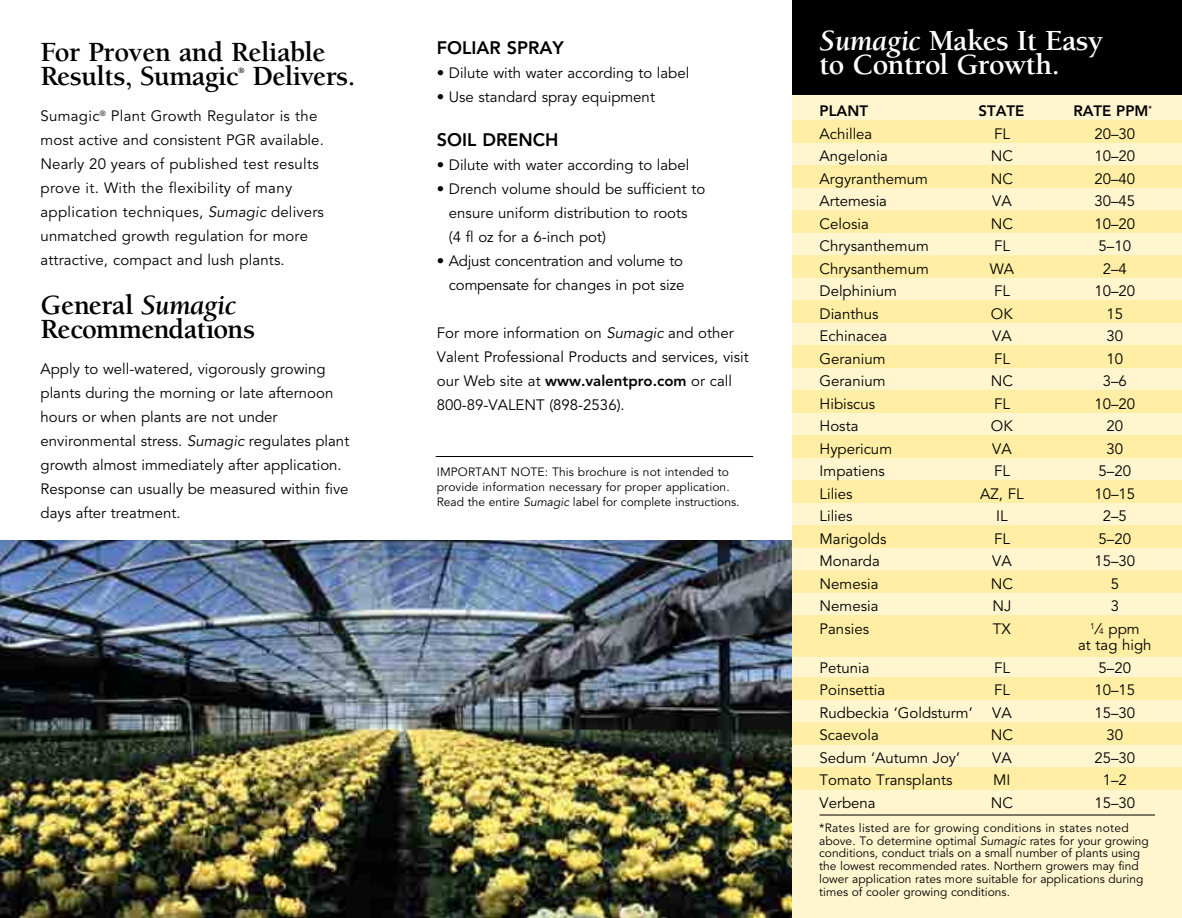
<style>
.page{position:relative;width:1182px;height:918px;background:#fff}
.page>*{position:absolute;margin:0;border:0;box-sizing:border-box;transform-origin:0 0}
.t1{font:700 30px/24px "Berkeley Std";letter-spacing:-.015em;color:#fff}
.t2{font:700 28.5px/24px "Berkeley Std";letter-spacing:-.02em;color:#000}
.t3{font:800 18px "Avenir LT Std";color:#000}
.t4{font:15px/24px "Avenir LT Std";color:#000}
.t5{font:800 15px "Avenir LT Std";color:#000}
.t6{font:12px/12.8px "Avenir LT Std";color:#000}
.t7{font:700 8.25px "Berkeley Std";color:#000}
.s1{font-style:italic}
.s2{font-weight:800}
.s3{font-size:8.25px}
</style>
<div class="page">
<img style="left:0;top:540px;width:792px;height:378px">
<div style="left:792px;top:92px;width:389px;height:826px;background:#fff6cf"></div>
<div style="left:792px;top:120px;width:389px;height:22px;background:#ffeea3"></div>
<div style="left:792px;top:165px;width:389px;height:23px;background:#ffeea3"></div>
<div style="left:792px;top:210px;width:389px;height:23px;background:#ffeea3"></div>
<div style="left:792px;top:255px;width:389px;height:23px;background:#ffeea3"></div>
<div style="left:792px;top:300px;width:389px;height:23px;background:#ffeea3"></div>
<div style="left:792px;top:345px;width:389px;height:23px;background:#ffeea3"></div>
<div style="left:792px;top:390px;width:389px;height:23px;background:#ffeea3"></div>
<div style="left:792px;top:435px;width:389px;height:23px;background:#ffeea3"></div>
<div style="left:792px;top:480px;width:389px;height:23px;background:#ffeea3"></div>
<div style="left:792px;top:525px;width:389px;height:23px;background:#ffeea3"></div>
<div style="left:792px;top:570px;width:389px;height:23px;background:#ffeea3"></div>
<div style="left:792px;top:615px;width:389px;height:42px;background:#ffeea3"></div>
<div style="left:792px;top:677px;width:389px;height:22px;background:#ffeea3"></div>
<div style="left:792px;top:722px;width:389px;height:22px;background:#ffeea3"></div>
<div style="left:792px;top:767px;width:389px;height:22px;background:#ffeea3"></div>
<div style="left:792px;top:0;width:389px;height:94px;background:#000"></div>
<hr style="left:819px;top:815px;width:335px;height:1px;background:#000">
<hr style="left:435px;top:456px;width:318px;height:1px;background:#000">
<h2 class="t2" style="left:40px;top:40px;width:286px">For Proven and Reliable<br>Results, Sumagic</h2>
<p class="t7" style="left:238px;top:66px;width:8px">®</p>
<h2 class="t2" style="left:252px;top:64px;width:104px">Delivers.</h2>
<p class="t4" style="left:40px;top:104px;width:285px">Sumagic<sup>®</sup> Plant Growth Regulator is the most active and consistent PGR available.<br>Nearly 20 years of published test results prove it. With the flexibility of many application techniques, <span class="s1">Sumagic</span> delivers unmatched growth regulation for more attractive, compact and lush plants.</p>
<h2 class="t2" style="left:40px;top:294px;width:216px">General <span class="s1">Sumagic<br></span>Recommendatıons</h2>
<p class="t4" style="left:40px;top:357px;width:310px">Apply to well-watered, vigorously growing plants during the morning or late afternoon hours or when plants are not under environmental stress. <span class="s1">Sumagic</span> regulates plant growth almost immediately after application.<br>Response can usually be measured within five days after treatment.</p>
<p class="t3" style="left:437px;top:37px;width:128px">FOLIAR SPRAY</p>
<p class="t4" style="left:437px;top:61px;width:254px">• Dilute with water according to label</p>
<p class="t4" style="left:437px;top:85px;width:220px">• Use standard spray equipment</p>
<p class="t3" style="left:437px;top:129px;width:123px">SOIL DRENCH</p>
<p class="t4" style="left:437px;top:153px;width:254px">• Dilute with water according to label</p>
<p class="t4" style="left:449px;top:177px;width:258px;text-indent:-12px">• Drench volume should be sufficient to ensure uniform distribution to roots<br>(4 fl oz for a 6-inch pot)</p>
<p class="t4" style="left:437px;top:249px;width:249px;text-align:right">• Adjust concentration and volume to compensate for changes in pot size</p>
<p class="t4" style="left:437px;top:321px;width:313px">For more information on <span class="s1">Sumagic</span> and other Valent Professional Products and services, visit our Web site at <span class="s2">www.valentpro.com</span> or call 800-89-VALENT (898-2536).</p>
<p class="t6" style="left:437px;top:464px;width:304px;line-height:15px">IMPORTANT NOTE: This brochure is not intended to provide information necessary for proper application.<br>Read the entire <span class="s1">Sumagic</span> label for complete instructions.</p>
<h1 class="t1" style="left:819px;top:30px;width:285px"><span class="s1">Sumagic</span> Makes It Easy to Control Growth.</h1>
<p class="t5" style="left:819px;top:102px;width:50px">PLANT</p>
<p class="t5" style="left:978px;top:102px;width:47px">STATE</p>
<p class="t5" style="left:1073px;top:102px;width:80px">RATE PPM<sup>*</sup></p>
<p class="t4" style="left:819px;top:122px;width:54px">Achillea</p>
<p class="t4" style="left:993px;top:122px;width:17px">FL</p>
<p class="t4" style="left:1094px;top:122px;width:42px">20–30</p>
<p class="t4" style="left:819px;top:145px;width:70px">Angelonia</p>
<p class="t4" style="left:990px;top:145px;width:24px">NC</p>
<p class="t4" style="left:1094px;top:145px;width:42px">10–20</p>
<p class="t4" style="left:819px;top:167px;width:110px">Argyranthemum</p>
<p class="t4" style="left:990px;top:167px;width:24px">NC</p>
<p class="t4" style="left:1094px;top:167px;width:42px">20–40</p>
<p class="t4" style="left:819px;top:190px;width:69px">Artemesia</p>
<p class="t4" style="left:992px;top:190px;width:21px">VA</p>
<p class="t4" style="left:1094px;top:190px;width:42px">30–45</p>
<p class="t4" style="left:819px;top:212px;width:51px">Celosia</p>
<p class="t4" style="left:990px;top:212px;width:24px">NC</p>
<p class="t4" style="left:1094px;top:212px;width:42px">10–20</p>
<p class="t4" style="left:819px;top:235px;width:111px">Chrysanthemum</p>
<p class="t4" style="left:993px;top:235px;width:17px">FL</p>
<p class="t4" style="left:1098px;top:235px;width:34px">5–10</p>
<p class="t4" style="left:819px;top:257px;width:111px">Chrysanthemum</p>
<p class="t4" style="left:989px;top:257px;width:26px">WA</p>
<p class="t4" style="left:1102px;top:257px;width:26px">2–4</p>
<p class="t4" style="left:819px;top:280px;width:79px">Delphinium</p>
<p class="t4" style="left:993px;top:280px;width:17px">FL</p>
<p class="t4" style="left:1094px;top:280px;width:42px">10–20</p>
<p class="t4" style="left:819px;top:302px;width:60px">Dianthus</p>
<p class="t4" style="left:990px;top:302px;width:23px">OK</p>
<p class="t4" style="left:1106px;top:302px;width:18px">15</p>
<p class="t4" style="left:819px;top:325px;width:69px">Echinacea</p>
<p class="t4" style="left:992px;top:325px;width:21px">VA</p>
<p class="t4" style="left:1106px;top:325px;width:18px">30</p>
<p class="t4" style="left:819px;top:347px;width:67px">Geranium</p>
<p class="t4" style="left:993px;top:347px;width:17px">FL</p>
<p class="t4" style="left:1106px;top:347px;width:18px">10</p>
<p class="t4" style="left:819px;top:370px;width:67px">Geranium</p>
<p class="t4" style="left:990px;top:370px;width:24px">NC</p>
<p class="t4" style="left:1102px;top:370px;width:26px">3–6</p>
<p class="t4" style="left:819px;top:392px;width:57px">Hibiscus</p>
<p class="t4" style="left:993px;top:392px;width:17px">FL</p>
<p class="t4" style="left:1094px;top:392px;width:42px">10–20</p>
<p class="t4" style="left:819px;top:415px;width:40px">Hosta</p>
<p class="t4" style="left:990px;top:415px;width:23px">OK</p>
<p class="t4" style="left:1106px;top:415px;width:18px">20</p>
<p class="t4" style="left:819px;top:437px;width:74px">Hypericum</p>
<p class="t4" style="left:992px;top:437px;width:21px">VA</p>
<p class="t4" style="left:1106px;top:437px;width:18px">30</p>
<p class="t4" style="left:819px;top:460px;width:67px">Impatiens</p>
<p class="t4" style="left:993px;top:460px;width:17px">FL</p>
<p class="t4" style="left:1098px;top:460px;width:34px">5–20</p>
<p class="t4" style="left:819px;top:482px;width:35px">Lilies</p>
<p class="t4" style="left:980px;top:482px;width:45px">AZ, FL</p>
<p class="t4" style="left:1094px;top:482px;width:42px">10–15</p>
<p class="t4" style="left:819px;top:505px;width:35px">Lilies</p>
<p class="t4" style="left:996px;top:505px;width:13px">IL</p>
<p class="t4" style="left:1102px;top:505px;width:26px">2–5</p>
<p class="t4" style="left:819px;top:527px;width:68px">Marigolds</p>
<p class="t4" style="left:993px;top:527px;width:17px">FL</p>
<p class="t4" style="left:1098px;top:527px;width:34px">5–20</p>
<p class="t4" style="left:819px;top:550px;width:62px">Monarda</p>
<p class="t4" style="left:992px;top:550px;width:21px">VA</p>
<p class="t4" style="left:1094px;top:550px;width:42px">15–30</p>
<p class="t4" style="left:819px;top:572px;width:60px">Nemesia</p>
<p class="t4" style="left:990px;top:572px;width:24px">NC</p>
<p class="t4" style="left:1110px;top:572px;width:10px">5</p>
<p class="t4" style="left:819px;top:595px;width:60px">Nemesia</p>
<p class="t4" style="left:992px;top:595px;width:20px">NJ</p>
<p class="t4" style="left:1110px;top:595px;width:10px">3</p>
<p class="t4" style="left:819px;top:617px;width:51px">Pansies</p>
<p class="t4" style="left:992px;top:617px;width:20px">TX</p>
<p class="t4" style="left:1078px;top:621px;width:75px;line-height:16.5px;text-align:center"><sup>1</sup> ⁄<span class="s3">4</span> ppm<br>at tag high</p>
<p class="t4" style="left:819px;top:656px;width:51px">Petunia</p>
<p class="t4" style="left:993px;top:656px;width:17px">FL</p>
<p class="t4" style="left:1098px;top:656px;width:34px">5–20</p>
<p class="t4" style="left:819px;top:679px;width:67px">Poinsettia</p>
<p class="t4" style="left:993px;top:679px;width:17px">FL</p>
<p class="t4" style="left:1094px;top:679px;width:42px">10–15</p>
<p class="t4" style="left:819px;top:701px;width:154px">Rudbeckia ‘Goldsturm’</p>
<p class="t4" style="left:992px;top:701px;width:21px">VA</p>
<p class="t4" style="left:1094px;top:701px;width:42px">15–30</p>
<p class="t4" style="left:819px;top:724px;width:61px">Scaevola</p>
<p class="t4" style="left:990px;top:724px;width:24px">NC</p>
<p class="t4" style="left:1106px;top:724px;width:18px">30</p>
<p class="t4" style="left:819px;top:746px;width:142px">Sedum ‘Autumn Joy’</p>
<p class="t4" style="left:992px;top:746px;width:21px">VA</p>
<p class="t4" style="left:1094px;top:746px;width:42px">25–30</p>
<p class="t4" style="left:819px;top:769px;width:134px">Tomato Transplants</p>
<p class="t4" style="left:993px;top:769px;width:19px">MI</p>
<p class="t4" style="left:1102px;top:769px;width:26px">1–2</p>
<p class="t4" style="left:819px;top:791px;width:58px">Verbena</p>
<p class="t4" style="left:990px;top:791px;width:24px">NC</p>
<p class="t4" style="left:1094px;top:791px;width:42px">15–30</p>
<p class="t6" style="left:819px;top:822px;width:331px">*Rates listed are for growing conditions in states noted above. To determine optimal <span class="s1">Sumagic</span> rates for your growing conditions, conduct trials on a small number of plants using the lowest recommended rates. Northern growers may find lower application rates more suitable for applications during times of cooler growing conditions.</p>
</div>
